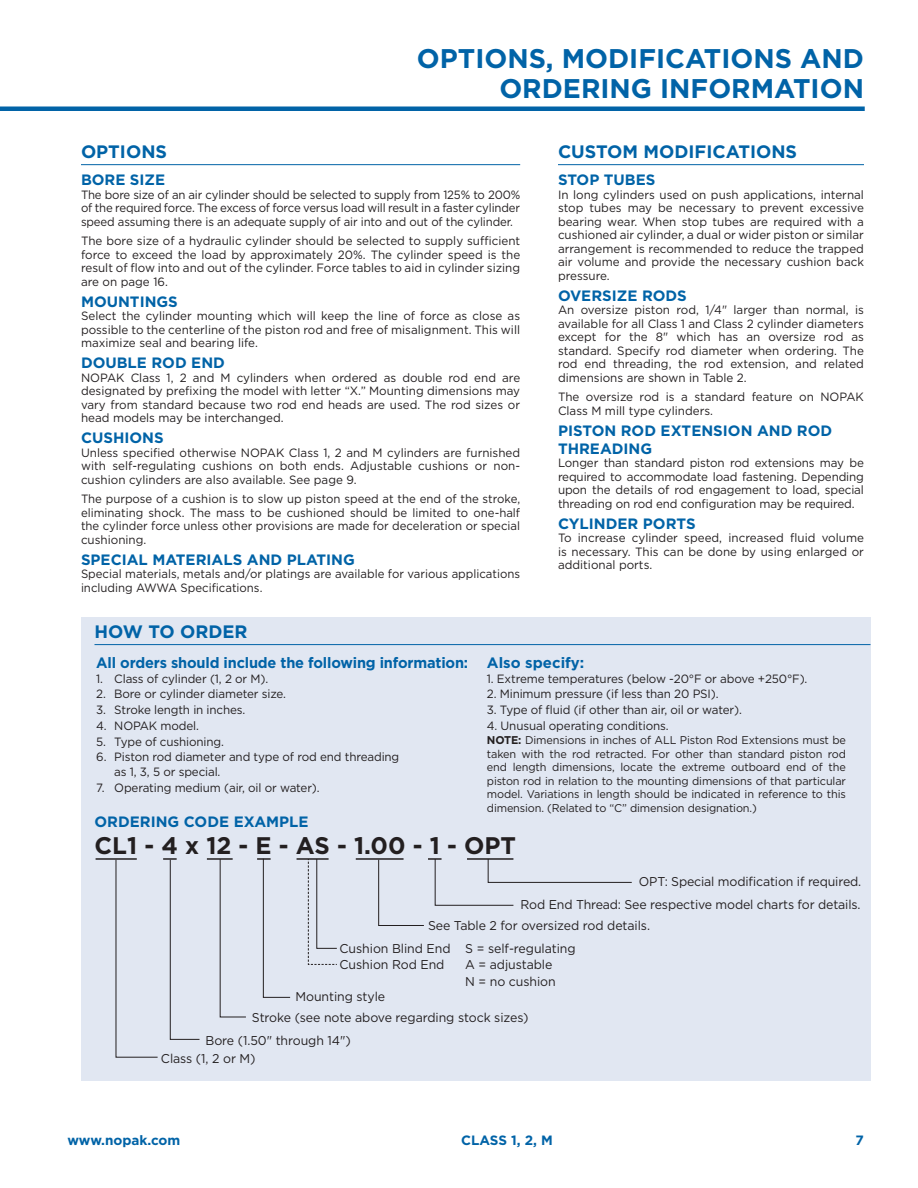
<style>
.page{position:relative;width:918px;height:1188px;background:#fff}
.page>*{position:absolute;margin:0;border:0;box-sizing:border-box;transform-origin:0 0}
.t1{font:700 27px/30px "Gotham";color:#0163a7;text-align:right}
.t2{font:700 24px "Gotham";color:#231f20}
.t3{font:700 18px "Gotham";color:#0163a7}
.t4{font:700 15px/18px "Gotham";color:#0163a7}
.t5{font:700 13.5px "Gotham";color:#0163a7}
.t6{font:12.75px/16.5px "Gotham";letter-spacing:-.005em;color:#231f20}
.t7{font:12px/13.5px "Gotham";letter-spacing:-.005em;color:#231f20;text-align:justify}
.t8{font:12px/13.5px "Gotham";letter-spacing:-.005em;color:#231f20;text-align:justify;scale:.95 1}
.t9{font:11.25px/13.5px "Gotham";letter-spacing:-.01em;color:#231f20;text-align:justify}
.s1{font-weight:700}
</style>
<div class="page">
<div style="left:0;top:106px;width:865px;height:5px;background:#0163a7"></div>
<div style="left:81px;top:617px;width:790px;height:464px;background:#e1e7f2"></div>
<hr style="left:81px;top:164px;width:439px;height:1px;background:#0163a7">
<hr style="left:558px;top:164px;width:306px;height:1px;background:#0163a7">
<hr style="left:94px;top:644px;width:777px;height:1px;background:#0163a7">
<hr style="left:96px;top:858px;width:41px;height:2px;background:#231f20">
<hr style="left:297px;top:858px;width:32px;height:2px;background:#231f20">
<hr style="left:207px;top:858px;width:26px;height:2px;background:#231f20">
<svg style="left:308px;top:858px;width:29px;height:107px"></svg>
<svg style="left:219px;top:858px;width:27px;height:160px"></svg>
<svg style="left:257px;top:858px;width:34px;height:140px"></svg>
<svg style="left:115px;top:858px;width:85px;height:200px"></svg>
<hr style="left:356px;top:858px;width:48px;height:2px;background:#231f20">
<svg style="left:378px;top:858px;width:254px;height:68px"></svg>
<h1 class="t1" style="left:417px;top:43px;width:449px">OPTIONS, MODIFICATIONS AND<br>ORDERING INFORMATION</h1>
<h3 class="t3" style="left:81px;top:140px;width:88px">OPTIONS</h3>
<p class="t4" style="left:81px;top:171px;width:86px">BORE SIZE</p>
<p class="t8" style="left:81px;top:188px;width:464px">The bore size of an air cylinder should be selected to supply from 125% to 200% of the required force. The excess of force versus load will result in a faster cylinder speed assuming there is an adequate supply of air into and out of the cylinder.</p>
<p class="t7" style="left:81px;top:234px;width:441px">The bore size of a hydraulic cylinder should be selected to supply sufficient force to exceed the load by approximately 20%. The cylinder speed is the result of flow into and out of the cylinder. Force tables to aid in cylinder sizing are on page 16.</p>
<p class="t4" style="left:81px;top:292px;width:98px">MOUNTINGS</p>
<p class="t7" style="left:81px;top:309px;width:441px">Select the cylinder mounting which will keep the line of force as close as possible to the centerline of the piston rod and free of misalignment. This will maximize seal and bearing life.</p>
<p class="t4" style="left:81px;top:354px;width:145px">DOUBLE ROD END</p>
<p class="t7" style="left:81px;top:371px;width:441px">NOPAK Class 1, 2 and M cylinders when ordered as double rod end are designated by prefixing the model with letter “X.” Mounting dimensions may vary from standard because two rod end heads are used. The rod sizes or head models may be interchanged.</p>
<p class="t4" style="left:81px;top:429px;width:84px">CUSHIONS</p>
<p class="t7" style="left:81px;top:446px;width:441px">Unless specified otherwise NOPAK Class 1, 2 and M cylinders are furnished with self-regulating cushions on both ends. Adjustable cushions or non&shy;cushion cylinders are also available. See page 9.</p>
<p class="t8" style="left:81px;top:492px;width:464px">The purpose of a cushion is to slow up piston speed at the end of the stroke, eliminating shock. The mass to be cushioned should be limited to one-half the cylinder force unless other provisions are made for deceleration or special cushioning.</p>
<p class="t4" style="left:81px;top:550px;width:275px">SPECIAL MATERIALS AND PLATING</p>
<p class="t8" style="left:81px;top:567px;width:464px">Special materials, metals and/or platings are available for various applications including AWWA Specifications.</p>
<h3 class="t3" style="left:558px;top:140px;width:241px">CUSTOM MODIFICATIONS</h3>
<p class="t4" style="left:558px;top:171px;width:99px">STOP TUBES</p>
<p class="t7" style="left:558px;top:188px;width:308px">In long cylinders used on push applications, internal stop tubes may be necessary to prevent excessive bearing wear. When stop tubes are required with a cushioned air cylinder, a dual or wider piston or similar arrangement is recommended to reduce the trapped air volume and provide the necessary cushion back pressure.</p>
<p class="t4" style="left:558px;top:286px;width:130px">OVERSIZE RODS</p>
<p class="t7" style="left:558px;top:303px;width:308px">An oversize piston rod, 1/4" larger than normal, is available for all Class 1 and Class 2 cylinder diameters except for the 8" which has an oversize rod as standard. Specify rod diameter when ordering. The rod end threading, the rod extension, and related dimensions are shown in Table 2.</p>
<p class="t7" style="left:558px;top:390px;width:308px">The oversize rod is a standard feature on NOPAK<br>Class M mill type cylinders.</p>
<p class="t4" style="left:558px;top:421px;width:276px">PISTON ROD EXTENSION AND ROD<br>THREADING</p>
<p class="t7" style="left:558px;top:456px;width:308px">Longer than standard piston rod extensions may be required to accommodate load fastening. Depending upon the details of rod engagement to load, special threading on rod end configuration may be required.</p>
<p class="t4" style="left:558px;top:514px;width:139px">CYLINDER PORTS</p>
<p class="t7" style="left:558px;top:531px;width:308px">To increase cylinder speed, increased fluid volume is necessary. This can be done by using enlarged or additional ports.</p>
<h3 class="t3" style="left:94px;top:620px;width:155px">HOW TO ORDER</h3>
<p class="t4" style="left:96px;top:653px;width:373px">All orders should include the following information:</p>
<p class="t7" style="left:96px;top:671px;width:173px">1. Class of cylinder (1, 2 or M).</p>
<p class="t7" style="left:96px;top:687px;width:191px">2. Bore or cylinder diameter size.</p>
<p class="t7" style="left:96px;top:703px;width:151px">3. Stroke length in inches.</p>
<p class="t7" style="left:96px;top:719px;width:104px">4. NOPAK model.</p>
<p class="t7" style="left:96px;top:734px;width:129px">5. Type of cushioning.</p>
<p class="t7" style="left:114px;top:749px;width:287px;line-height:15px;text-indent:-18px">6. Piston rod diameter and type of rod end threading as 1, 3, 5 or special.</p>
<p class="t7" style="left:96px;top:781px;width:225px">7. Operating medium (air, oil or water).</p>
<p class="t4" style="left:487px;top:653px;width:99px">Also specify:</p>
<p class="t7" style="left:487px;top:671px;width:322px">1. Extreme temperatures (below -20°F or above +250°F).</p>
<p class="t7" style="left:487px;top:687px;width:233px">2. Minimum pressure (if less than 20 PSI).</p>
<p class="t7" style="left:487px;top:703px;width:257px">3. Type of fluid (if other than air, oil or water).</p>
<p class="t7" style="left:487px;top:719px;width:183px">4. Unusual operating conditions.</p>
<p class="t9" style="left:487px;top:733px;width:361px"><span class="s1">NOTE:</span> Dimensions in inches of ALL Piston Rod Extensions must be taken with the rod retracted. For other than standard piston rod end length dimensions, locate the extreme outboard end of the piston rod in relation to the mounting dimensions of that particular model. Variations in length should be indicated in reference to this dimension. (Related to “C” dimension designation.)</p>
<p class="t4" style="left:94px;top:812px;width:216px">ORDERING CODE EXAMPLE</p>
<h2 class="t2" style="left:94px;top:829px;width:423px">CL1 - 4 x 12 - E - AS - 1.00 - 1 - OPT</h2>
<p class="t6" style="left:521px;top:870px;width:342px;line-height:22.4px;text-align:right">OPT: Special modification if required.<br>Rod End Thread: See respective model charts for details.</p>
<p class="t6" style="left:428px;top:917px;width:224px">See Table 2 for oversized rod details.</p>
<p class="t6" style="left:340px;top:939px;width:112px">Cushion Blind End<br>Cushion Rod End</p>
<p class="t6" style="left:465px;top:939px;width:112px">S = self-regulating<br>A = adjustable<br>N = no cushion</p>
<p class="t6" style="left:295px;top:988px;width:91px">Mounting style</p>
<p class="t6" style="left:206px;top:1032px;width:147px">Bore (1.50" through 14")</p>
<p class="t6" style="left:252px;top:1009px;width:278px">Stroke (see note above regarding stock sizes)</p>
<p class="t6" style="left:161px;top:1050px;width:96px">Class (1, 2 or M)</p>
<p class="t5" style="left:68px;top:1131px;width:114px">www.nopak.com</p>
<p class="t5" style="left:461px;top:1131px;width:93px">CLASS 1, 2, M</p>
<p class="t5" style="left:856px;top:1131px;width:10px">7</p>
</div>
